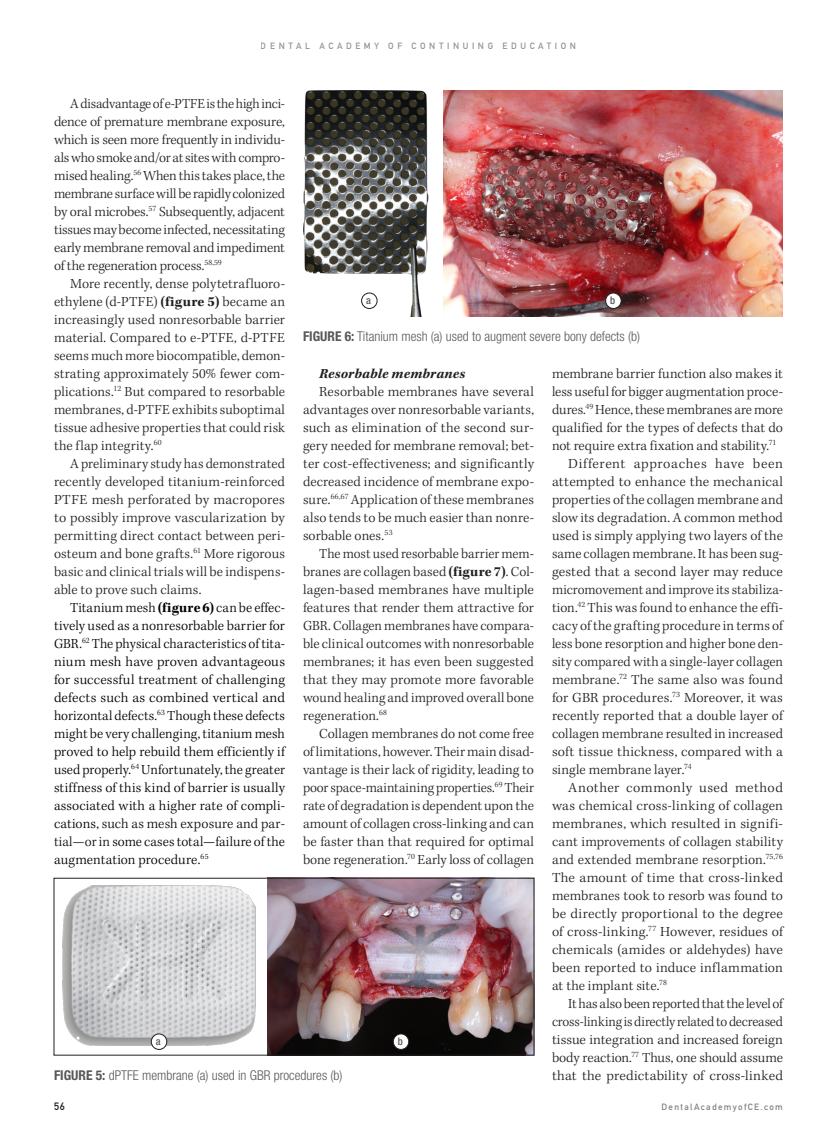
<style>
.page{position:relative;width:837px;height:1134px;background:#fff}
.page>*{position:absolute;margin:0;border:0;box-sizing:border-box;transform-origin:0 0}
.Body_Copy_b{font:300 14.25px/18px "Kepler Std";letter-spacing:.005em;color:#231f20;text-align:justify}
.Body_Copy_b-2{font:300 14.25px/18px "Kepler Std";letter-spacing:.005em;color:#000;text-align:justify}
.Body_Copy_b-3{font:italic 700 14.25px "Kepler Std";letter-spacing:.015em;color:#231f20}
.Caption_b{font:300 condensed 13.5px "Helvetica Neue LT Std";color:#57585a}
.Caption_b-2{font:500 condensed 10.5px "Helvetica Neue LT Std";color:#57585a}
.t1{font:10.5px "DIN Mittelschrift Std";color:#231f20}
.t2{font:9px "DIN Mittelschrift Std";letter-spacing:.4em;color:#808285}
.t3{font:9px "DIN Mittelschrift Std";letter-spacing:.15em;color:#808285}
.s1{font-weight:700}
.s2{color:#0d0d0d}
</style>
<div class="page">
<img style="left:63px;top:886px;width:192px;height:159px">
<div style="left:151px;top:1034px;width:16px;height:15px;background:#fff;border-radius:50%"></div>
<div style="left:151px;top:1034px;width:16px;height:16px;border:1px solid #231f20;border-radius:50%"></div>
<img style="left:267px;top:878px;width:268px;height:178px">
<div style="left:393px;top:1034px;width:16px;height:15px;background:#fff;border-radius:50%"></div>
<div style="left:393px;top:1034px;width:16px;height:16px;border:1px solid #231f20;border-radius:50%"></div>
<img style="left:303px;top:90px;width:126px;height:227px">
<img style="left:444px;top:90px;width:339px;height:226px">
<div style="left:361px;top:293px;width:16px;height:16px;border:1px solid #231f20;border-radius:50%"></div>
<div style="left:606px;top:293px;width:15px;height:15px;background:#fff;border-radius:50%"></div>
<div style="left:605px;top:293px;width:16px;height:16px;border:1px solid #231f20;border-radius:50%"></div>
<div style="left:54px;top:878px;width:480px;height:177px;border:1px solid #231f20"></div>
<p class="t2" style="left:261px;top:40px;width:317px">DENTAL ACADEMY OF CONTINUING EDUCATION</p>
<p class="Body_Copy_b" style="left:54px;top:95px;width:233px;text-indent:16px">A disadvantage of e-PTFE is the high inci&shy;dence of premature membrane exposure, which is seen more frequently in individu&shy;als who smoke and/or at sites with compro&shy;mised healing.<sup>56</sup> When this takes place, the membrane surface will be rapidly colonized by oral microbes.<sup>57</sup> Subsequently, adjacent tissues may become infected, necessitating early membrane removal and impediment of the regeneration process.<sup>58,59</sup></p>
<p class="Body_Copy_b" style="left:54px;top:275px;width:233px;text-indent:16px">More recently, dense polytetrafluoro&shy;ethylene (d-PTFE) <span class="s1">(figure 5)</span> became an increasingly used nonresorbable barrier material. Compared to e-PTFE, d-PTFE seems much more biocompatible, demon&shy;strating approximately 50% fewer com&shy;plications.<sup>12</sup> But compared to resorbable membranes, d-PTFE exhibits suboptimal tissue adhesive properties that could risk the flap integrity.<sup>60</sup></p>
<p class="Body_Copy_b" style="left:54px;top:455px;width:233px;text-indent:16px">A preliminary study has demonstrated recently developed titanium-reinforced PTFE mesh perforated by macropores to possibly improve vascularization by permitting direct contact between peri&shy;osteum and bone grafts.<sup>61</sup> More rigorous basic and clinical trials will be indispens&shy;able to prove such claims.</p>
<p class="Body_Copy_b-2" style="left:54px;top:599px;width:233px;text-indent:16px">Titanium mesh <span class="s1">(figure 6)</span> can be effec&shy;tively used as a nonresorbable barrier for GBR.<sup>62</sup> The physical characteristics of tita&shy;nium mesh have proven advantageous for successful treatment of challenging defects such as combined vertical and horizontal defects.<sup>63</sup> Though these defects might be very challenging, titanium mesh proved to help rebuild them efficiently if used properly.<sup>64</sup> Unfortunately, the greater stiffness of this kind of barrier is usually associated with a higher rate of compli&shy;cations, <span class="s2">such as mesh exposure and par&shy;tial—or in</span> some cases total—failure of the augmentation procedure.<sup>65</sup></p>
<p class="Caption_b-2" style="left:366px;top:295px;width:6px">a</p>
<p class="Caption_b-2" style="left:610px;top:295px;width:7px">b</p>
<p class="Caption_b" style="left:303px;top:328px;width:339px"><span class="s1">FIGURE 6:</span> Titanium mesh (a) used to augment severe bony defects (b)</p>
<p class="Body_Copy_b" style="left:552px;top:365px;width:233px">membrane barrier function also makes it less useful for bigger augmentation proce&shy;dures.<sup>49</sup> Hence, these membranes are more qualified for the types of defects that do not require extra fixation and stability.<sup>71</sup></p>
<p class="Body_Copy_b" style="left:552px;top:455px;width:233px;text-indent:16px">Different approaches have been attempted to enhance the mechanical properties of the collagen membrane and slow its degradation. A common method used is simply applying two layers of the same collagen membrane. It has been sug&shy;gested that a second layer may reduce micromovement and improve its stabiliza&shy;tion.<sup>42</sup> This was found to enhance the effi&shy;cacy of the grafting procedure in terms of less bone resorption and higher bone den&shy;sity compared with a single-layer collagen membrane.<sup>72</sup> The same also was found for GBR procedures.<sup>73</sup> Moreover, it was recently reported that a double layer of collagen membrane resulted in increased soft tissue thickness, compared with a single membrane layer.<sup>74</sup></p>
<p class="Body_Copy_b" style="left:552px;top:779px;width:233px;text-indent:16px">Another commonly used method was chemical cross-linking of collagen membranes, which resulted in signifi&shy;cant improvements of collagen stability and extended membrane resorption.<sup>75,76<br></sup>The amount of time that cross-linked membranes took to resorb was found to be directly proportional to the degree of cross-linking.<sup>77</sup> However, residues of chemicals (amides or aldehydes) have been reported to induce inflammation at the implant site.<sup>78</sup></p>
<p class="Body_Copy_b" style="left:552px;top:995px;width:233px;text-indent:16px">It has also been reported that the level of cross-linking is directly related to decreased tissue integration and increased foreign body reaction.<sup>77</sup> Thus, one should assume</p>
<p class="Body_Copy_b-3" style="left:319px;top:366px;width:148px">Resorbable membranes</p>
<p class="Body_Copy_b" style="left:303px;top:383px;width:233px;text-indent:16px">Resorbable membranes have several advantages over nonresorbable variants, such as elimination of the second sur&shy;gery needed for membrane removal; bet&shy;ter cost-effectiveness; and significantly decreased incidence of membrane expo&shy;sure.<sup>66,67</sup> Application of these membranes also tends to be much easier than nonre&shy;sorbable ones.<sup>53</sup></p>
<p class="Body_Copy_b" style="left:303px;top:545px;width:233px;text-indent:16px">The most used resorbable barrier mem&shy;branes are collagen based <span class="s1">(figure 7)</span>. Col&shy;lagen-based membranes have multiple features that render them attractive for GBR. Collagen membranes have compara&shy;ble clinical outcomes with nonresorbable membranes; it has even been suggested that they may promote more favorable wound healing and improved overall bone regeneration.<sup>68</sup></p>
<p class="Body_Copy_b" style="left:303px;top:725px;width:233px;text-indent:16px">Collagen membranes do not come free of limitations, however. Their main disad&shy;vantage is their lack of rigidity, leading to poor space-maintaining properties.<sup>69</sup> Their rate of degradation is dependent upon the amount of collagen cross-linking and can be faster than that required for optimal bone regeneration.<sup>70</sup> Early loss of collagen</p>
<p class="Caption_b-2" style="left:156px;top:1035px;width:6px">a</p>
<p class="Caption_b-2" style="left:398px;top:1035px;width:7px">b</p>
<p class="Caption_b" style="left:54px;top:1067px;width:290px"><span class="s1">FIGURE 5:</span> dPTFE membrane (a) used in GBR procedures (b)</p>
<p class="Body_Copy_b" style="left:552px;top:1067px;width:233px">that the predictability of cross-linked</p>
<p class="t1" style="left:54px;top:1100px;width:12px">56</p>
<p class="t3" style="left:662px;top:1102px;width:123px">DentalAcademyofCE.com</p>
</div>
